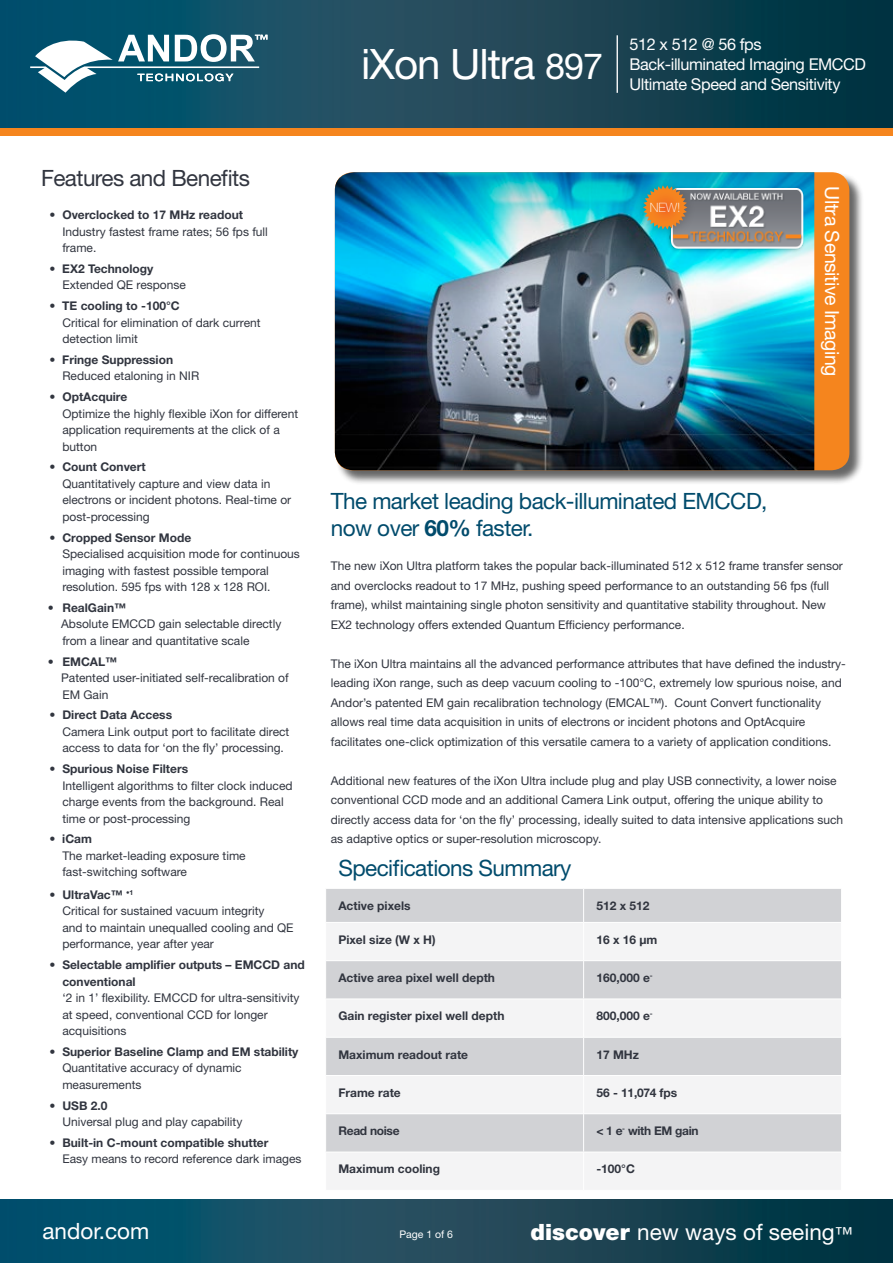
<style>
.page{position:relative;width:893px;height:1263px;background:#fff}
.page>*{position:absolute;margin:0;border:0;box-sizing:border-box;transform-origin:0 0}
.t1{font:42px "Helvetica Neue LT Std";letter-spacing:-.025em;color:#fff}
.t2{font:22.5px/27px "Helvetica Neue LT Std";letter-spacing:-.025em;color:#004b6c}
.t3{font:22.5px "Helvetica Neue LT Std";color:#fff}
.t4{font:22.5px "Helvetica Neue LT Std";letter-spacing:-.025em;color:#31353f}
.t5{font:19.5px "Helvetica Neue LT Std";letter-spacing:-.025em;color:#fff}
.t6{font:16.2px/20.4px "Helvetica Neue LT Std";letter-spacing:-.025em;color:#fff}
.t7{font:100 12.9px "Helvetica Neue LT Std";color:#fff}
.t8{font:12px/16.5px "Helvetica Neue LT Std";color:#31353f}
.t9{font:700 12px/16.5px "Helvetica Neue LT Std";color:#31353f}
.t10{font:700 12px "Helvetica Neue LT Std";letter-spacing:-.025em;color:#31353f}
.t11{font:10.5px "Helvetica Neue LT Std";color:#fff}
.s1{font-size:36px}
.s2{font-weight:700}
.s3{font-weight:900}
.s4{font-size:18px}
</style>
<div class="page">
<img style="left:0;top:1199px;width:893px;height:64px">
<div style="left:0;top:128px;width:893px;height:8px;background:#f5851e"></div>
<img style="left:0;top:0;width:893px;height:128px">
<svg style="left:30px;top:34px;width:237px;height:59px"></svg>
<hr style="left:617px;top:35px;width:1px;height:58px;background:#fff">
<div style="left:335px;top:172px;width:529px;height:313px;background:#000;opacity:.6"></div>
<div style="left:335px;top:172px;width:514px;height:298px;background:#f5851e;border-radius:18px"></div>
<img style="left:335px;top:172px;width:479px;height:298px">
<div style="left:326px;top:889px;width:515px;height:33px;background:#d1d2d5"></div>
<svg style="left:326px;top:923px;width:515px;height:266px;fill:#f4f4f5"></svg>
<hr style="left:583px;top:889px;width:1px;height:33px;background:#fff">
<hr style="left:583px;top:923px;width:1px;height:37px;background:#fff">
<hr style="left:325px;top:960px;width:259px;height:1px;background:#fff">
<hr style="left:584px;top:960px;width:258px;height:1px;background:#fff">
<hr style="left:583px;top:961px;width:1px;height:37px;background:#fff">
<hr style="left:325px;top:998px;width:259px;height:1px;background:#fff">
<hr style="left:584px;top:998px;width:258px;height:1px;background:#fff">
<hr style="left:583px;top:999px;width:1px;height:38px;background:#fff">
<hr style="left:325px;top:1037px;width:259px;height:1px;background:#fff">
<hr style="left:584px;top:1037px;width:258px;height:1px;background:#fff">
<hr style="left:583px;top:1037px;width:1px;height:38px;background:#fff">
<hr style="left:325px;top:1075px;width:259px;height:1px;background:#fff">
<hr style="left:584px;top:1075px;width:258px;height:1px;background:#fff">
<hr style="left:583px;top:1076px;width:1px;height:37px;background:#fff">
<hr style="left:325px;top:1113px;width:259px;height:1px;background:#fff">
<hr style="left:584px;top:1113px;width:258px;height:1px;background:#fff">
<hr style="left:583px;top:1114px;width:1px;height:38px;background:#fff">
<hr style="left:325px;top:1152px;width:259px;height:1px;background:#fff">
<hr style="left:584px;top:1152px;width:258px;height:1px;background:#fff">
<hr style="left:583px;top:1152px;width:1px;height:38px;background:#fff">
<div style="left:665px;top:186px;width:141px;height:68px;background:#000;opacity:.25"></div>
<img style="left:670px;top:188px;width:133px;height:62px">
<div style="left:632px;top:177px;width:64px;height:64px;background:#000;opacity:.25"></div>
<svg style="left:643px;top:185px;width:44px;height:45px"></svg>
<h3 class="t6" style="left:629px;top:33px;width:238px">512 x 512 @ 56 fps<br>Back-illuminated Imaging EMCCD<br>Ultimate Speed and Sensitivity</h3>
<h1 class="t1" style="left:427px;top:38px;width:177px">iXon3 <span class="s1">897</span></h1>
<h3 class="t6" style="left:629px;top:43px;width:224px">8.2 x 8.2 mm / 512 x 512 sensor</h3>
<h1 class="t1" style="left:361px;top:39px;width:176px">iXon Ultra</h1>
<h3 class="t6" style="left:629px;top:63px;width:216px">Lowest Noise Imaging EMCCD</h3>
<h2 class="t4" style="left:41px;top:165px;width:210px">Features and Benefits</h2>
<p class="t9" style="left:50px;top:206px;width:195px">• Overclocked to 17 MHz readout</p>
<p class="t8" style="left:62px;top:223px;width:207px">Industry fastest frame rates; 56 fps full frame.</p>
<p class="t9" style="left:50px;top:260px;width:105px">• EX2 Technology</p>
<p class="t8" style="left:62px;top:277px;width:125px">Extended QE response</p>
<p class="t9" style="left:50px;top:297px;width:132px">• TE cooling to -100°C</p>
<p class="t8" style="left:62px;top:314px;width:200px">Critical for elimination of dark current detection limit</p>
<p class="t9" style="left:50px;top:351px;width:125px">• Fringe Suppression</p>
<p class="t8" style="left:62px;top:368px;width:138px">Reduced etaloning in NIR</p>
<p class="t9" style="left:50px;top:388px;width:79px">• OptAcquire</p>
<p class="t8" style="left:62px;top:405px;width:237px">Optimize the highly flexible iXon for different application requirements at the click of a button</p>
<p class="t9" style="left:50px;top:459px;width:98px">• Count Convert</p>
<p class="t8" style="left:62px;top:475px;width:230px">Quantitatively capture and view data in electrons or incident photons. Real-time or post-processing</p>
<p class="t9" style="left:50px;top:529px;width:143px">• Cropped Sensor Mode</p>
<p class="t8" style="left:62px;top:545px;width:239px">Specialised acquisition mode for continuous imaging with fastest possible temporal resolution. 595 fps with 128 x 128 ROI.</p>
<p class="t9" style="left:48px;top:599px;width:80px">• RealGain™</p>
<p class="t8" style="left:61px;top:616px;width:222px">Absolute EMCCD gain selectable directly from a linear and quantitative scale</p>
<p class="t9" style="left:48px;top:653px;width:71px">• EMCAL™</p>
<p class="t8" style="left:61px;top:669px;width:229px">Patented user-initiated self-recalibration of<br>EM Gain</p>
<p class="t9" style="left:50px;top:707px;width:124px">• Direct Data Access</p>
<p class="t8" style="left:62px;top:723px;width:228px">Camera Link output port to facilitate direct access to data for ‘on the fly’ processing.</p>
<p class="t9" style="left:50px;top:760px;width:140px">• Spurious Noise Filters</p>
<p class="t8" style="left:62px;top:777px;width:232px">Intelligent algorithms to filter clock induced charge events from the background. Real time or post-processing</p>
<p class="t9" style="left:50px;top:831px;width:44px">• iCam</p>
<p class="t8" style="left:62px;top:847px;width:185px">The market-leading exposure time fast-switching software</p>
<p class="t8" style="left:62px;top:886px;width:233px;text-indent:-13px"><span class="s2">• UltraVac™</span> <sup>•1<br></sup>Critical for sustained vacuum integrity<br>and to maintain unequalled cooling and QE performance, year after year</p>
<p class="t9" style="left:62px;top:956px;width:244px;text-indent:-13px">• Selectable amplifier outputs – EMCCD and conventional</p>
<p class="t8" style="left:62px;top:989px;width:239px">‘2 in 1’ flexibility. EMCCD for ultra-sensitivity at speed, conventional CCD for longer acquisitions</p>
<p class="t9" style="left:50px;top:1043px;width:250px">• Superior Baseline Clamp and EM stability</p>
<p class="t8" style="left:62px;top:1059px;width:181px">Quantitative accuracy of dynamic measurements</p>
<p class="t9" style="left:50px;top:1097px;width:59px">• USB 2.0</p>
<p class="t8" style="left:62px;top:1113px;width:182px">Universal plug and play capability</p>
<p class="t9" style="left:50px;top:1134px;width:220px">• Built-in C-mount compatible shutter</p>
<p class="t8" style="left:62px;top:1150px;width:241px">Easy means to record reference dark images</p>
<p class="t7" style="left:650px;top:200px;width:32px">NEW!</p>
<h3 class="t5" style="left:844px;top:186px;width:192px;rotate:90deg">Ultra Sensitive Imaging</h3>
<h2 class="t2" style="left:331px;top:487px;width:438px">The market leading back-illuminated EMCCD, now over <span class="s2">60%</span> faster.</h2>
<p class="t8" style="left:331px;top:556px;width:514px;line-height:19.5px">The new iXon Ultra platform takes the popular back-illuminated 512 x 512 frame transfer sensor and overclocks readout to 17 MHz, pushing speed performance to an outstanding 56 fps (full frame), whilst maintaining single photon sensitivity and quantitative stability throughout. New EX2 technology offers extended Quantum Efficiency performance.</p>
<p class="t8" style="left:331px;top:654px;width:517px;line-height:19.5px">The iXon Ultra maintains all the advanced performance attributes that have defined the industry&shy;leading iXon range, such as deep vacuum cooling to -100°C, extremely low spurious noise, and Andor’s patented EM gain recalibration technology (EMCAL™). Count Convert functionality allows real time data acquisition in units of electrons or incident photons and OptAcquire facilitates one-click optimization of this versatile camera to a variety of application conditions.</p>
<p class="t8" style="left:331px;top:771px;width:514px;line-height:19.5px">Additional new features of the iXon Ultra include plug and play USB connectivity, a lower noise conventional CCD mode and an additional Camera Link output, offering the unique ability to directly access data for ‘on the fly’ processing, ideally suited to data intensive applications such as adaptive optics or super-resolution microscopy.</p>
<h2 class="t2" style="left:338px;top:854px;width:234px">Specifications Summary</h2>
<p class="t9" style="left:338px;top:897px;width:74px">Active pixels</p>
<p class="t9" style="left:596px;top:897px;width:55px">512 x 512</p>
<p class="t9" style="left:338px;top:931px;width:99px">Pixel size (W x H)</p>
<p class="t9" style="left:596px;top:931px;width:63px">16 x 16 μm</p>
<p class="t9" style="left:338px;top:969px;width:158px">Active area pixel well depth</p>
<p class="t9" style="left:596px;top:969px;width:58px">160,000 e<sup>-</sup></p>
<p class="t9" style="left:338px;top:1007px;width:168px">Gain register pixel well depth</p>
<p class="t9" style="left:596px;top:1007px;width:58px">800,000 e<sup>-</sup></p>
<p class="t9" style="left:338px;top:1046px;width:131px">Maximum readout rate</p>
<p class="t9" style="left:596px;top:1046px;width:44px">17 MHz</p>
<p class="t9" style="left:338px;top:1084px;width:64px">Frame rate</p>
<p class="t9" style="left:596px;top:1084px;width:82px">56 - 11,074 fps</p>
<p class="t10" style="left:338px;top:1123px;width:63px">Read noise</p>
<p class="t10" style="left:596px;top:1123px;width:104px">&lt; 1 e<sup>-</sup> with EM gain</p>
<p class="t9" style="left:338px;top:1160px;width:103px">Maximum cooling</p>
<p class="t9" style="left:596px;top:1160px;width:40px">-100°C</p>
<h2 class="t3" style="left:43px;top:1218px;width:108px">andor.com</h2>
<p class="t11" style="left:399px;top:1228px;width:55px">Page 1 of 6</p>
<h2 class="t3" style="left:531px;top:1218px;width:323px"><span class="s3">discover</span> new ways of seeing<span class="s4">™</span></h2>
</div>
